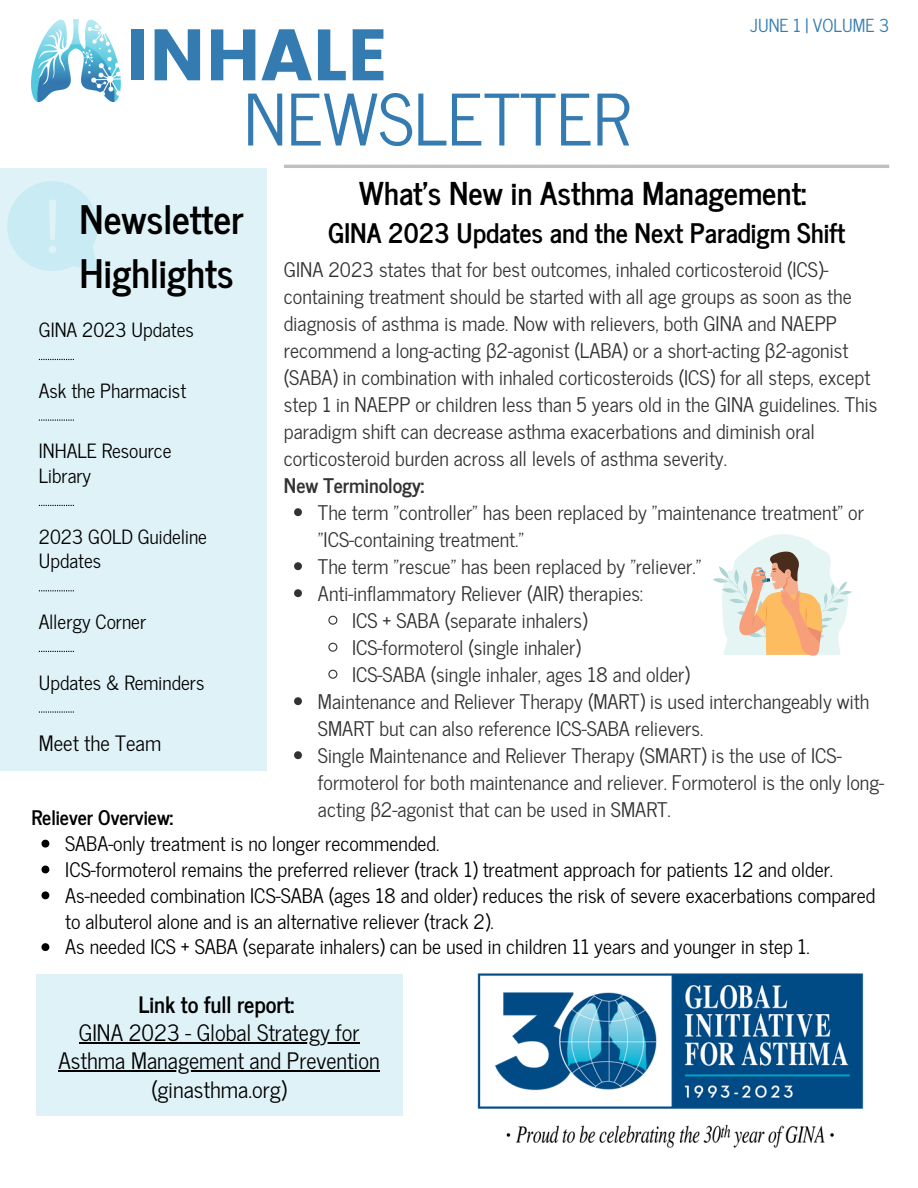
<style>
.page{position:relative;width:918px;height:1188px;background:#fff}
.page>*{position:absolute;margin:0;border:0;box-sizing:border-box;transform-origin:0 0}
.t1{font:72.45px "Poppins";color:#347bb1}
.t2{font:70.2px "News Cycle";color:#347bb1}
.t3{font:700 39px "News Cycle";color:#000}
.t4{font:700 31.2px "News Cycle";color:#000}
.t5{font:700 26.7px "News Cycle";color:#000}
.t6{font:22.5px/28.2px "News Cycle";color:#000;text-align:center}
.t7{font:700 22.5px "News Cycle";color:#000}
.t8{font:21px "News Cycle";color:#000}
.t9{font:19.95px/27px "News Cycle";color:#323232}
.t10{font:19.95px/25.8px "News Cycle";color:#000}
.t11{font:700 19.95px "News Cycle";color:#000}
.t12{font:700 19.95px "News Cycle";color:#323232}
.t13{font:19.5px/24.8px "News Cycle";color:#000}
.t14{font:17.85px "News Cycle";color:#347bb1}
</style>
<div class="page">
<div style="left:0;top:168px;width:267px;height:603px;background:#dff2f8"></div>
<img style="left:31px;top:20px;width:90px;height:82px">
<hr style="left:284px;top:165px;width:605px;height:3px;background:#bfbfbf">
<svg style="left:7px;top:181px;width:91px;height:90px"></svg>
<svg style="left:39px;top:420px;width:35px;height:1px"></svg>
<svg style="left:39px;top:359px;width:35px;height:1px"></svg>
<svg style="left:39px;top:711px;width:35px;height:2px"></svg>
<svg style="left:39px;top:590px;width:35px;height:1px"></svg>
<svg style="left:39px;top:651px;width:35px;height:1px"></svg>
<svg style="left:294px;top:508px;width:8px;height:8px"></svg>
<svg style="left:294px;top:562px;width:8px;height:8px"></svg>
<svg style="left:294px;top:589px;width:8px;height:8px"></svg>
<svg style="left:328px;top:615px;width:10px;height:10px"></svg>
<svg style="left:328px;top:642px;width:10px;height:10px"></svg>
<svg style="left:328px;top:669px;width:10px;height:10px"></svg>
<svg style="left:294px;top:697px;width:8px;height:8px"></svg>
<svg style="left:294px;top:751px;width:8px;height:8px"></svg>
<img style="left:477px;top:973px;width:387px;height:175px">
<div style="left:36px;top:974px;width:367px;height:142px;background:#dff2f8"></div>
<svg style="left:713px;top:534px;width:139px;height:122px"></svg>
<svg style="left:41px;top:840px;width:8px;height:8px"></svg>
<svg style="left:41px;top:866px;width:8px;height:7px"></svg>
<svg style="left:41px;top:891px;width:8px;height:8px"></svg>
<svg style="left:41px;top:943px;width:8px;height:8px"></svg>
<hr style="left:79px;top:1042px;width:281px;height:2px;background:#000">
<hr style="left:58px;top:1071px;width:322px;height:1px;background:#000">
<svg style="left:39px;top:505px;width:35px;height:1px"></svg>
<p class="t1" style="left:126px;top:13px;width:264px">INHALE</p>
<p class="t2" style="left:244px;top:57px;width:388px">NEWSLETTER</p>
<p class="t14" style="left:750px;top:9px;width:140px">JUNE 1 | VOLUME 3</p>
<p class="t3" style="left:80px;top:185px;width:166px">Newsletter</p>
<p class="t3" style="left:80px;top:239px;width:156px">Highlights</p>
<p class="t13" style="left:39px;top:316px;width:156px">GINA 2023 Updates</p>
<p class="t13" style="left:39px;top:377px;width:149px">Ask the Pharmacist</p>
<p class="t13" style="left:39px;top:437px;width:134px">INHALE Resource<br>Library</p>
<p class="t13" style="left:39px;top:523px;width:170px">2023 GOLD Guideline<br>Updates</p>
<p class="t13" style="left:39px;top:608px;width:109px">Allergy Corner</p>
<p class="t13" style="left:39px;top:669px;width:167px">Updates &amp; Reminders</p>
<p class="t8" style="left:39px;top:725px;width:124px">Meet the Team</p>
<p class="t11" style="left:31px;top:800px;width:143px">Reliever Overview:</p>
<p class="t4" style="left:359px;top:166px;width:449px">What’s New in Asthma Management:</p>
<p class="t5" style="left:328px;top:209px;width:519px">GINA 2023 Updates and the Next Paradigm Shift</p>
<p class="t9" style="left:284px;top:254px;width:595px">GINA 2023 states that for best outcomes, inhaled corticosteroid (ICS)- containing treatment should be started with all age groups as soon as the diagnosis of asthma is made. Now with relievers, both GINA and NAEPP recommend a long-acting β2-agonist (LABA) or a short-acting β2-agonist (SABA) in combination with inhaled corticosteroids (ICS) for all steps, except step 1 in NAEPP or children less than 5 years old in the GINA guidelines. This paradigm shift can decrease asthma exacerbations and diminish oral corticosteroid burden across all levels of asthma severity.</p>
<p class="t12" style="left:284px;top:467px;width:142px">New Terminology:</p>
<p class="t9" style="left:318px;top:497px;width:548px">The term "controller" has been replaced by "maintenance treatment" or "ICS-containing treatment."</p>
<p class="t9" style="left:318px;top:551px;width:385px">The term "rescue" has been replaced by "reliever."</p>
<p class="t9" style="left:318px;top:578px;width:327px">Anti-inflammatory Reliever (AIR) therapies:</p>
<p class="t9" style="left:352px;top:605px;width:237px">ICS + SABA (separate inhalers)</p>
<p class="t9" style="left:352px;top:632px;width:230px">ICS-formoterol (single inhaler)</p>
<p class="t9" style="left:352px;top:659px;width:339px">ICS-SABA (single inhaler, ages 18 and older)</p>
<p class="t9" style="left:318px;top:686px;width:553px">Maintenance and Reliever Therapy (MART) is used interchangeably with<br>SMART but can also reference ICS-SABA relievers.</p>
<p class="t9" style="left:318px;top:740px;width:568px">Single Maintenance and Reliever Therapy (SMART) is the use of ICS&shy;formoterol for both maintenance and reliever. Formoterol is the only long&shy;acting β2-agonist that can be used in SMART.</p>
<p class="t10" style="left:65px;top:829px;width:376px">SABA-only treatment is no longer recommended.</p>
<p class="t10" style="left:65px;top:855px;width:769px">ICS-formoterol remains the preferred reliever (track 1) treatment approach for patients 12 and older.</p>
<p class="t10" style="left:65px;top:881px;width:812px">As-needed combination ICS-SABA (ages 18 and older) reduces the risk of severe exacerbations compared to albuterol alone and is an alternative reliever (track 2).</p>
<p class="t10" style="left:65px;top:933px;width:746px">As needed ICS + SABA (separate inhalers) can be used in children 11 years and younger in step 1.</p>
<p class="t7" style="left:138px;top:985px;width:157px">Link to full report:</p>
<p class="t6" style="left:58px;top:1017px;width:323px">GINA 2023 - Global Strategy for<br>Asthma Management and Prevention (ginasthma.org)</p>
</div>
